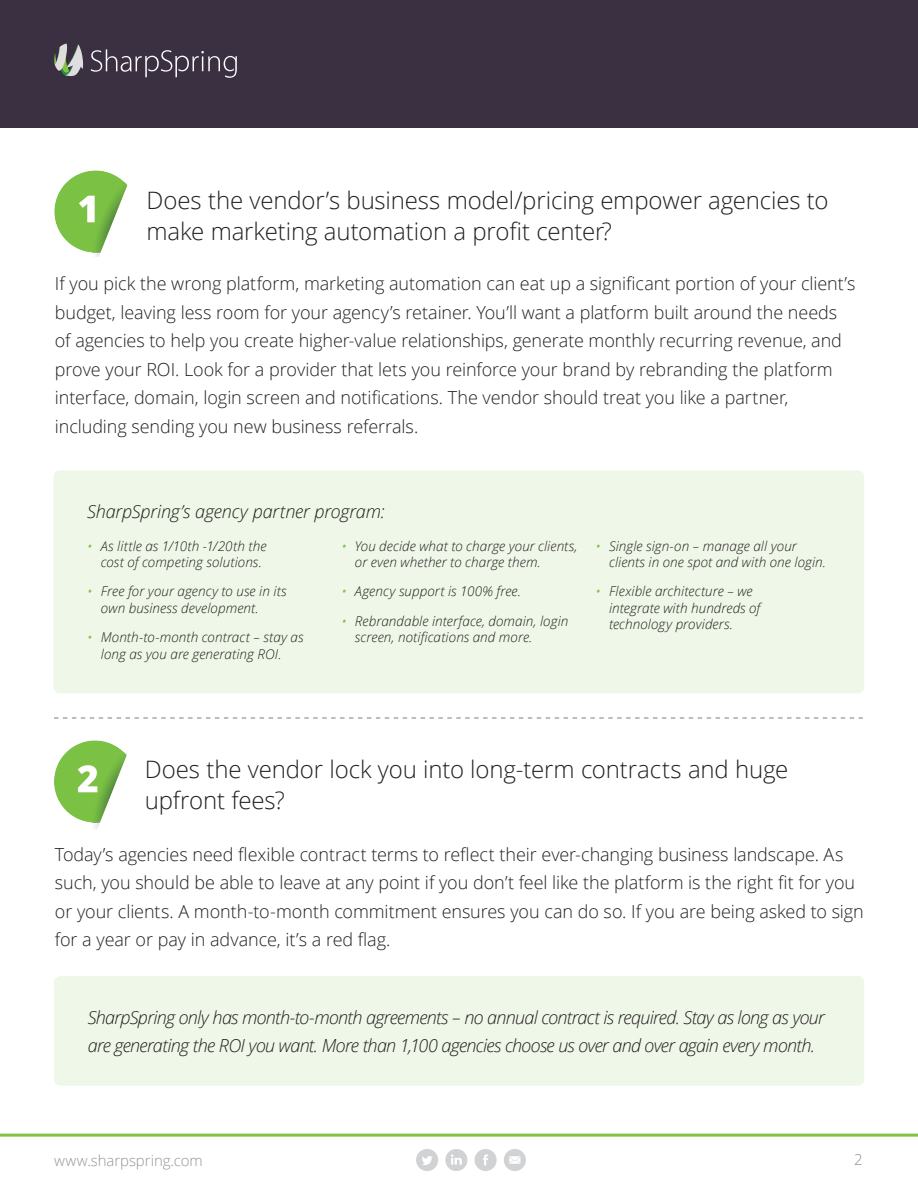
<style>
.page{position:relative;width:918px;height:1188px;background:#fff}
.page>*{position:absolute;margin:0;border:0;box-sizing:border-box;transform-origin:0 0}
.t1{font:300 24px/31.5px "Open Sans";letter-spacing:-.005em;color:#231f20}
.Paragraph{font:300 18px/28.5px "Open Sans";letter-spacing:-.005em;color:#231f20}
.Italized_paragraph{font:italic 300 18px/28.5px "Open Sans";letter-spacing:-.04em;color:#231f20}
.Italized_paragraph-2{font:italic 300 18px "Open Sans";letter-spacing:-.01em;color:#231f20}
.t2{font:300 15px "Open Sans";letter-spacing:-.005em;color:#939598}
.t3{font:300 15px "Open Sans";color:#8e8d91}
.t4{font:italic 300 13.5px/16.2px "Open Sans";letter-spacing:.005em;color:#231f20}
.s1{color:#84c340}
</style>
<div class="page">
<svg style="left:416px;top:1149px;width:22px;height:22px"></svg>
<svg style="left:475px;top:1149px;width:22px;height:22px"></svg>
<svg style="left:445px;top:1149px;width:22px;height:22px"></svg>
<svg style="left:504px;top:1149px;width:22px;height:22px"></svg>
<hr style="left:0;top:1134px;width:918px;height:3px;background:#84c340">
<div style="left:0;top:0;width:918px;height:127px;background:#3a3042"></div>
<svg style="left:91px;top:49px;width:146px;height:29px"></svg>
<svg style="left:54px;top:43px;width:29px;height:33px"></svg>
<img style="left:54px;top:170px;width:74px;height:86px">
<img style="left:54px;top:740px;width:73px;height:90px">
<div style="left:54px;top:976px;width:810px;height:110px;background:#eff8e8;border-radius:7px"></div>
<svg style="left:54px;top:717px;width:809px;height:2px"></svg>
<div style="left:53px;top:470px;width:811px;height:223px;background:#eff8e8;border-radius:7px"></div>
<p class="t1" style="left:147px;top:184px;width:684px">Does the vendor’s business model/pricing empower agencies to make marketing automation a profit center?</p>
<p class="Paragraph" style="left:55px;top:269px;width:802px">If you pick the wrong platform, marketing automation can eat up a significant portion of your client’s budget, leaving less room for your agency’s retainer. You’ll want a platform built around the needs of agencies to help you create higher-value relationships, generate monthly recurring revenue, and prove your ROI. Look for a provider that lets you reinforce your brand by rebranding the platform interface, domain, login screen and notifications. The vendor should treat you like a partner, including sending you new business referrals.</p>
<p class="Italized_paragraph-2" style="left:87px;top:499px;width:299px">SharpSpring’s agency partner program:</p>
<p class="t4" style="left:101px;top:537px;width:167px;text-indent:-13px"><span class="s1">•</span> As little as 1/10th -1/20th the cost of competing solutions.</p>
<p class="t4" style="left:101px;top:583px;width:187px;text-indent:-13px"><span class="s1">•</span> Free for your agency to use in its own business development.</p>
<p class="t4" style="left:101px;top:629px;width:204px;text-indent:-13px"><span class="s1">•</span> Month-to-month contract – stay as long as you are generating ROI.</p>
<p class="t4" style="left:355px;top:537px;width:224px;text-indent:-14px"><span class="s1">•</span> You decide what to charge your clients, or even whether to charge them.</p>
<p class="t4" style="left:341px;top:583px;width:181px"><span class="s1">•</span> Agency support is 100% free.</p>
<p class="t4" style="left:355px;top:613px;width:215px;text-indent:-14px"><span class="s1">•</span> Rebrandable interface, domain, login screen, notifications and more.</p>
<p class="t4" style="left:609px;top:537px;width:219px;text-indent:-14px"><span class="s1">•</span> Single sign-on – manage all your clients in one spot and with one login.</p>
<p class="t4" style="left:609px;top:583px;width:153px;text-indent:-14px"><span class="s1">•</span> Flexible architecture – we integrate with hundreds of technology providers.</p>
<p class="t1" style="left:145px;top:753px;width:645px">Does the vendor lock you into long-term contracts and huge</p>
<p class="t1" style="left:145px;top:784px;width:142px">upfront fees?</p>
<p class="Paragraph" style="left:55px;top:840px;width:810px">Today’s agencies need flexible contract terms to reflect their ever-changing business landscape. As such, you should be able to leave at any point if you don’t feel like the platform is the right fit for you or your clients. A month-to-month commitment ensures you can do so. If you are being asked to sign for a year or pay in advance, it’s a red flag.</p>
<p class="Italized_paragraph" style="left:88px;top:1002px;width:739px">SharpSpring only has month-to-month agreements – no annual contract is required. Stay as long as your are generating the ROI you want. More than 1,100 agencies choose us over and over again every month.</p>
<p class="t2" style="left:54px;top:1150px;width:150px">www.sharpspring.com</p>
<p class="t3" style="left:854px;top:1149px;width:10px">2</p>
</div>
